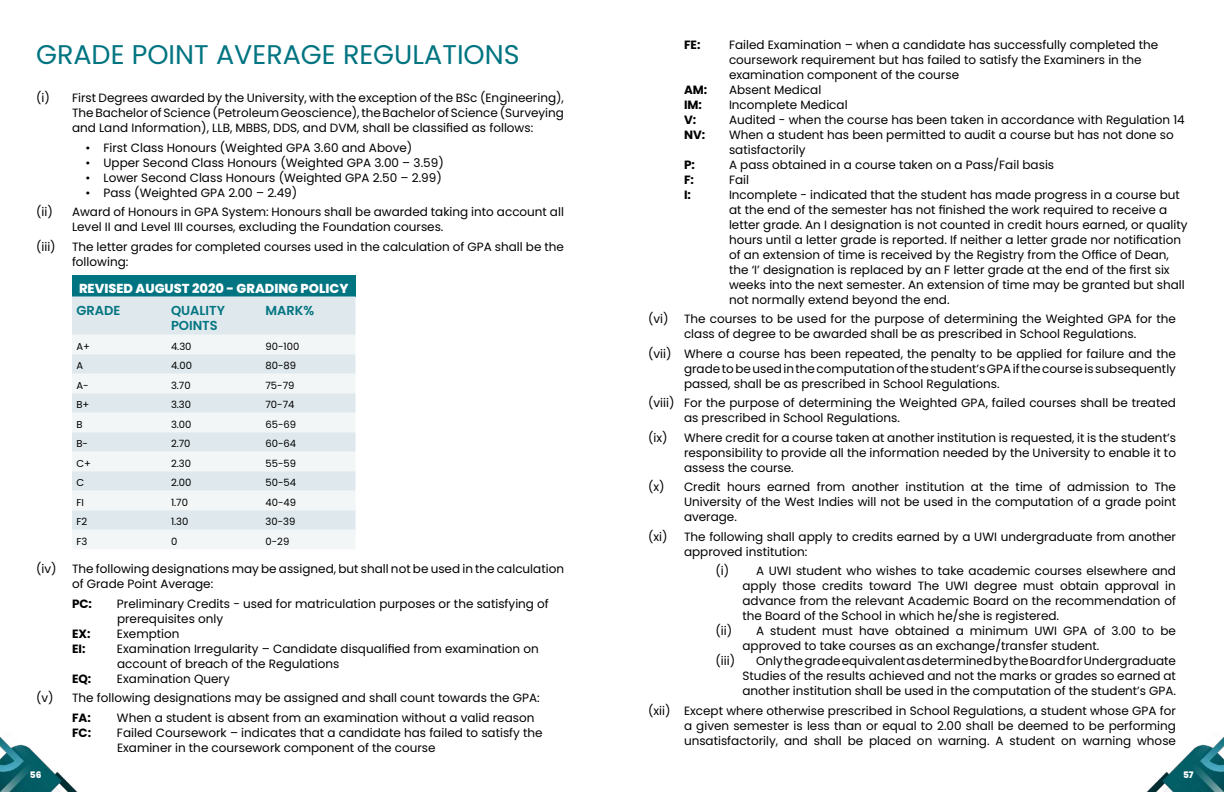
<style>
.page{position:relative;width:1224px;height:792px;background:#fff}
.page>*{position:absolute;margin:0;border:0;box-sizing:border-box;transform-origin:0 0}
.t1{font:27px "Poppins";color:#007481}
.t2{font:800 13px "Poppins";color:#fff}
.t3{font:600 13px/15.6px "Poppins";color:#007481}
.t4{font:12px/15px "Poppins";color:#000}
.t5{font:700 12px "Poppins";color:#000}
.t6{font:10px "Poppins";color:#000}
.t7{font:800 9px "Poppins";color:#fff}
</style>
<div class="page">
<img style="left:1146px;top:736px;width:78px;height:56px">
<img style="left:0;top:736px;width:78px;height:56px">
<div style="left:72px;top:275px;width:284px;height:21px;background:#007481"></div>
<div style="left:72px;top:296px;width:284px;height:39px;background:#dfe8ec"></div>
<svg style="left:72px;top:335px;width:284px;height:214px;fill:#f3f6f7"></svg>
<h1 class="t1" style="left:36px;top:39px;width:485px">GRADE POINT AVERAGE REGULATIONS</h1>
<p class="t4" style="left:72px;top:91px;width:494px;text-align:justify;text-indent:-36px">(i) First Degrees awarded by the University, with the exception of the BSc (Engineering), The Bachelor of Science (Petroleum Geoscience), the Bachelor of Science (Surveying and Land Information), LLB, MBBS, DDS, and DVM, shall be classified as follows:</p>
<p class="t4" style="left:86px;top:140px;width:328px">• First Class Honours (Weighted GPA 3.60 and Above)</p>
<p class="t4" style="left:86px;top:155px;width:360px">• Upper Second Class Honours (Weighted GPA 3.00 – 3.59)</p>
<p class="t4" style="left:86px;top:170px;width:358px">• Lower Second Class Honours (Weighted GPA 2.50 – 2.99)</p>
<p class="t4" style="left:36px;top:183px;width:530px;line-height:19.5px;text-indent:50px">• Pass (Weighted GPA 2.00 – 2.49)<br>(ii) Award of Honours in GPA System: Honours shall be awarded taking into account all</p>
<p class="t4" style="left:72px;top:220px;width:373px">Level II and Level III courses, excluding the Foundation courses.</p>
<p class="t4" style="left:36px;top:239px;width:21px">(iii)</p>
<p class="t4" style="left:72px;top:239px;width:493px">The letter grades for completed courses used in the calculation of GPA shall be the following:</p>
<p class="t2" style="left:79px;top:280px;width:271px">REVISED AUGUST 2020 - GRADING POLICY</p>
<p class="t3" style="left:76px;top:302px;width:45px">GRADE</p>
<p class="t3" style="left:171px;top:302px;width:55px">QUALITY<br>POINTS</p>
<p class="t3" style="left:266px;top:302px;width:50px">MARK%</p>
<p class="t6" style="left:76px;top:340px;width:15px">A+</p>
<p class="t6" style="left:171px;top:340px;width:22px">4.30</p>
<p class="t6" style="left:266px;top:340px;width:35px">90-100</p>
<p class="t6" style="left:76px;top:360px;width:8px">A</p>
<p class="t6" style="left:171px;top:360px;width:22px">4.00</p>
<p class="t6" style="left:266px;top:360px;width:32px">80-89</p>
<p class="t6" style="left:76px;top:379px;width:14px">A-</p>
<p class="t6" style="left:171px;top:379px;width:21px">3.70</p>
<p class="t6" style="left:266px;top:379px;width:31px">75-79</p>
<p class="t6" style="left:76px;top:399px;width:14px">B+</p>
<p class="t6" style="left:171px;top:399px;width:22px">3.30</p>
<p class="t6" style="left:266px;top:399px;width:30px">70-74</p>
<p class="t6" style="left:76px;top:418px;width:8px">B</p>
<p class="t6" style="left:171px;top:418px;width:22px">3.00</p>
<p class="t6" style="left:266px;top:418px;width:32px">65-69</p>
<p class="t6" style="left:76px;top:438px;width:13px">B-</p>
<p class="t6" style="left:171px;top:438px;width:21px">2.70</p>
<p class="t6" style="left:266px;top:438px;width:32px">60-64</p>
<p class="t6" style="left:76px;top:457px;width:16px">C+</p>
<p class="t6" style="left:171px;top:457px;width:22px">2.30</p>
<p class="t6" style="left:266px;top:457px;width:32px">55-59</p>
<p class="t6" style="left:76px;top:477px;width:9px">C</p>
<p class="t6" style="left:171px;top:477px;width:22px">2.00</p>
<p class="t6" style="left:266px;top:477px;width:32px">50-54</p>
<p class="t6" style="left:76px;top:496px;width:9px">FI</p>
<p class="t6" style="left:171px;top:496px;width:19px">1.70</p>
<p class="t6" style="left:266px;top:496px;width:32px">40-49</p>
<p class="t6" style="left:76px;top:516px;width:12px">F2</p>
<p class="t6" style="left:171px;top:516px;width:19px">1.30</p>
<p class="t6" style="left:266px;top:516px;width:31px">30-39</p>
<p class="t6" style="left:76px;top:535px;width:12px">F3</p>
<p class="t6" style="left:171px;top:535px;width:8px">0</p>
<p class="t6" style="left:266px;top:535px;width:25px">0-29</p>
<p class="t4" style="left:72px;top:562px;width:494px;text-indent:-36px">(iv) The following designations may be assigned, but shall not be used in the calculation of Grade Point Average:</p>
<p class="t5" style="left:72px;top:597px;width:22px">PC:</p>
<p class="t4" style="left:117px;top:596px;width:433px">Preliminary Credits - used for matriculation purposes or the satisfying of prerequisites only</p>
<p class="t5" style="left:72px;top:627px;width:20px">EX:</p>
<p class="t4" style="left:117px;top:626px;width:64px">Exemption</p>
<p class="t5" style="left:72px;top:642px;width:15px">EI:</p>
<p class="t4" style="left:117px;top:641px;width:423px">Examination Irregularity – Candidate disqualified from examination on account of breach of the Regulations</p>
<p class="t5" style="left:72px;top:672px;width:21px">EQ:</p>
<p class="t4" style="left:36px;top:669px;width:505px;line-height:19.5px;text-indent:81px">Examination Query<br>(v) The following designations may be assigned and shall count towards the GPA:</p>
<p class="t5" style="left:72px;top:711px;width:20px">FA:</p>
<p class="t4" style="left:117px;top:710px;width:419px">When a student is absent from an examination without a valid reason</p>
<p class="t5" style="left:72px;top:726px;width:21px">FC:</p>
<p class="t4" style="left:117px;top:725px;width:427px">Failed Coursework – indicates that a candidate has failed to satisfy the<br>Examiner in the coursework component of the course</p>
<p class="t5" style="left:684px;top:37px;width:18px">FE:</p>
<p class="t4" style="left:729px;top:37px;width:431px">Failed Examination – when a candidate has successfully completed the coursework requirement but has failed to satisfy the Examiners in the examination component of the course</p>
<p class="t5" style="left:684px;top:82px;width:25px">AM:</p>
<p class="t4" style="left:729px;top:82px;width:94px">Absent Medical</p>
<p class="t5" style="left:684px;top:97px;width:19px">IM:</p>
<p class="t4" style="left:729px;top:97px;width:120px">Incomplete Medical</p>
<p class="t5" style="left:684px;top:112px;width:14px">V:</p>
<p class="t4" style="left:729px;top:112px;width:457px">Audited - when the course has been taken in accordance with Regulation 14</p>
<p class="t5" style="left:684px;top:127px;width:23px">NV:</p>
<p class="t4" style="left:729px;top:127px;width:446px">When a student has been permitted to audit a course but has not done so satisfactorily</p>
<p class="t5" style="left:684px;top:157px;width:12px">P:</p>
<p class="t4" style="left:729px;top:157px;width:327px">A pass obtained in a course taken on a Pass/Fail basis</p>
<p class="t5" style="left:684px;top:172px;width:11px">F:</p>
<p class="t4" style="left:729px;top:172px;width:22px">Fail</p>
<p class="t5" style="left:684px;top:187px;width:8px">I:</p>
<p class="t4" style="left:729px;top:187px;width:460px">Incomplete - indicated that the student has made progress in a course but at the end of the semester has not finished the work required to receive a letter grade. An I designation is not counted in credit hours earned, or quality hours until a letter grade is reported. If neither a letter grade nor notification of an extension of time is received by the Registry from the Office of Dean, the ‘I’ designation is replaced by an F letter grade at the end of the first six weeks into the next semester. An extension of time may be granted but shall not normally extend beyond the end.</p>
<p class="t4" style="left:648px;top:311px;width:530px;text-align:center">(vi) The courses to be used for the purpose of determining the Weighted GPA for the class of degree to be awarded shall be as prescribed in School Regulations.</p>
<p class="t4" style="left:684px;top:346px;width:494px;text-align:justify;text-indent:-36px">(vii) Where a course has been repeated, the penalty to be applied for failure and the grade to be used in the computation of the student’s GPA if the course is subsequently passed, shall be as prescribed in School Regulations.</p>
<p class="t4" style="left:684px;top:395px;width:493px;text-indent:-36px">(viii) For the purpose of determining the Weighted GPA, failed courses shall be treated as prescribed in School Regulations.</p>
<p class="t4" style="left:684px;top:430px;width:494px;text-align:justify;text-indent:-36px">(ix) Where credit for a course taken at another institution is requested, it is the student’s responsibility to provide all the information needed by the University to enable it to assess the course.</p>
<p class="t4" style="left:684px;top:479px;width:494px;text-align:justify;text-indent:-36px">(x) Credit hours earned from another institution at the time of admission to The University of the West Indies will not be used in the computation of a grade point average.</p>
<p class="t4" style="left:684px;top:529px;width:493px;text-indent:-36px">(xi) The following shall apply to credits earned by a UWI undergraduate from another approved institution:</p>
<p class="t4" style="left:716px;top:563px;width:462px">(i) A UWI student who wishes to take academic courses elsewhere and</p>
<p class="t4" style="left:742px;top:578px;width:435px">apply those credits toward The UWI degree must obtain approval in</p>
<p class="t4" style="left:742px;top:593px;width:435px">advance from the relevant Academic Board on the recommendation of</p>
<p class="t4" style="left:742px;top:608px;width:318px">the Board of the School in which he/she is registered.</p>
<p class="t4" style="left:716px;top:623px;width:462px">(ii) A student must have obtained a minimum UWI GPA of 3.00 to be</p>
<p class="t4" style="left:742px;top:638px;width:359px">approved to take courses as an exchange/transfer student.</p>
<p class="t4" style="left:716px;top:653px;width:21px">(iii)</p>
<p class="t4" style="left:742px;top:653px;width:435px;text-align:justify;text-indent:14px">Only the grade equivalent as determined by the Board for Undergraduate Studies of the results achieved and not the marks or grades so earned at another institution shall be used in the computation of the student’s GPA.</p>
<p class="t4" style="left:684px;top:703px;width:494px;text-align:justify;text-indent:-36px">(xii) Except where otherwise prescribed in School Regulations, a student whose GPA for a given semester is less than or equal to 2.00 shall be deemed to be performing unsatisfactorily, and shall be placed on warning. A student on warning whose</p>
<p class="t7" style="left:30px;top:770px;width:13px">56</p>
<p class="t7" style="left:1183px;top:770px;width:12px">57</p>
</div>
